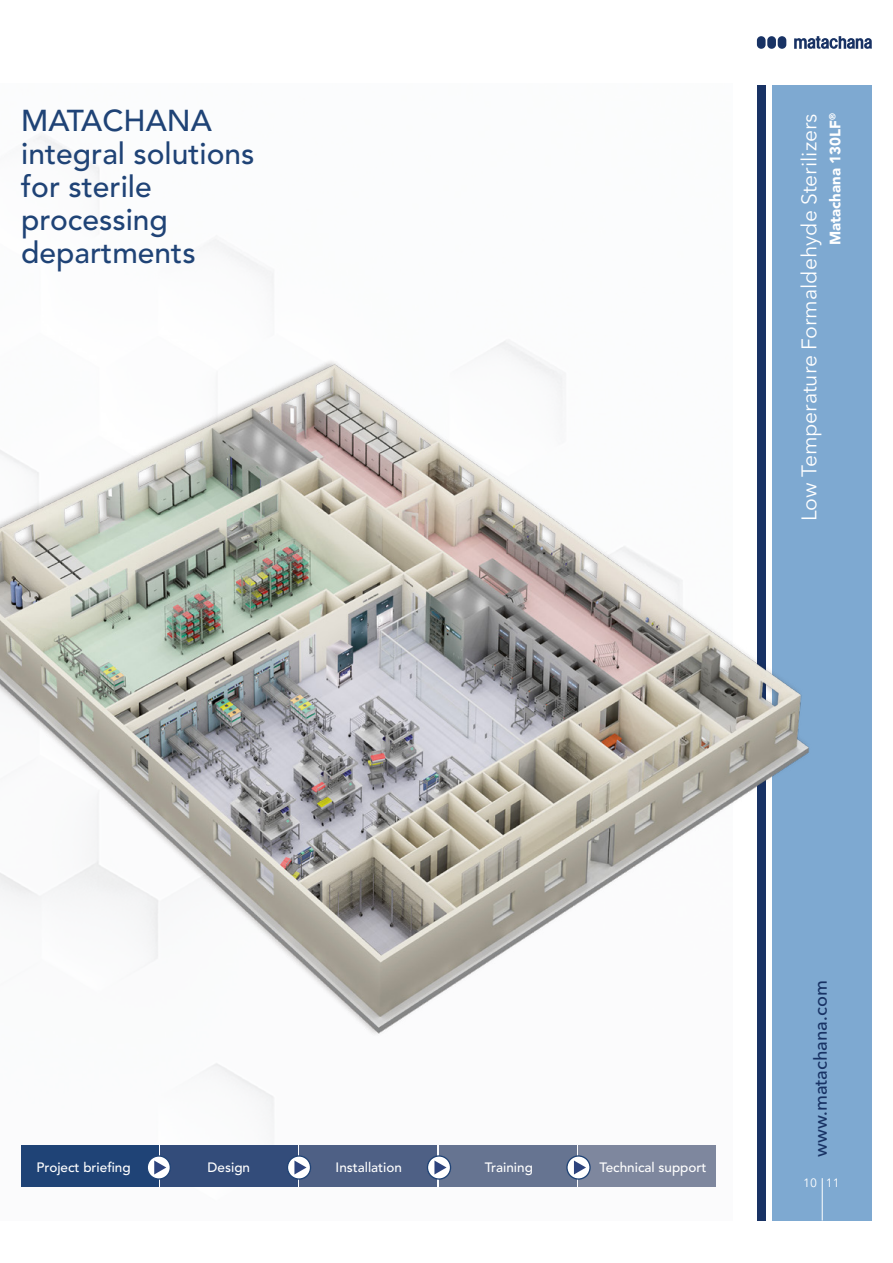
<style>
.page{position:relative;width:893px;height:1263px;background:#fff}
.page>*{position:absolute;margin:0;border:0;box-sizing:border-box;transform-origin:0 0}
.t1{font:500 30px/33px "Avenir LT Std";color:#1f4376}
.t2{font:21px "Avenir Next LT Pro";color:#fff}
.t3{font:500 18px "Avenir Next LT Pro";color:#183264}
.t4{font:900 15px "Avenir LT Std";color:#fff}
.t5{font:500 13.5px "Avenir LT Std";color:#fff}
.t6{font:12px "Avenir Next LT Pro";color:#fff}
</style>
<div class="page">
<div style="left:773px;top:85px;width:99px;height:1135px;background:#7ea9d1"></div>
<div style="left:757px;top:85px;width:8px;height:1135px;background:#183264"></div>
<div style="left:778px;top:36px;width:8px;height:13px;background:#183264;border-radius:4px"></div>
<div style="left:767px;top:36px;width:9px;height:13px;background:#183264;border-radius:4px"></div>
<div style="left:757px;top:36px;width:9px;height:13px;background:#183264;border-radius:4px"></div>
<svg style="left:794px;top:36px;width:78px;height:13px"></svg>
<hr style="left:822px;top:1178px;width:1px;height:42px;background:#fff">
<img style="left:0;top:250px;width:809px;height:893px">
<div style="left:21px;top:1145px;width:137px;height:42px;background:#1f4376"></div>
<div style="left:300px;top:1145px;width:137px;height:42px;background:#4e6085"></div>
<div style="left:161px;top:1145px;width:137px;height:42px;background:#334c7a"></div>
<div style="left:439px;top:1145px;width:137px;height:42px;background:#667491"></div>
<div style="left:578px;top:1145px;width:137px;height:42px;background:#7e879e"></div>
<svg style="left:147px;top:1155px;width:24px;height:25px"></svg>
<svg style="left:287px;top:1155px;width:24px;height:25px"></svg>
<svg style="left:427px;top:1155px;width:24px;height:25px"></svg>
<svg style="left:566px;top:1155px;width:25px;height:25px"></svg>
<p class="t1" style="left:21px;top:105px;width:235px">MATACHANA integral solutions for sterile processing departments</p>
<p class="t2" style="left:796px;top:521px;width:409px;rotate:-90deg">Low Temperature Formaldehyde Sterilizers</p>
<p class="t4" style="left:826px;top:245px;width:133px;rotate:-90deg">Matachana 130LF<sup>®</sup></p>
<p class="t5" style="left:37px;top:1159px;width:96px">Project briefing</p>
<p class="t5" style="left:208px;top:1159px;width:44px">Design</p>
<p class="t5" style="left:336px;top:1159px;width:68px">Installation</p>
<p class="t5" style="left:485px;top:1159px;width:50px">Training</p>
<p class="t5" style="left:599px;top:1159px;width:109px">Technical support</p>
<p class="t3" style="left:810px;top:1157px;width:178px;rotate:-90deg">www.matachana.com</p>
<p class="t6" style="left:803px;top:1176px;width:38px">10 11</p>
</div>
